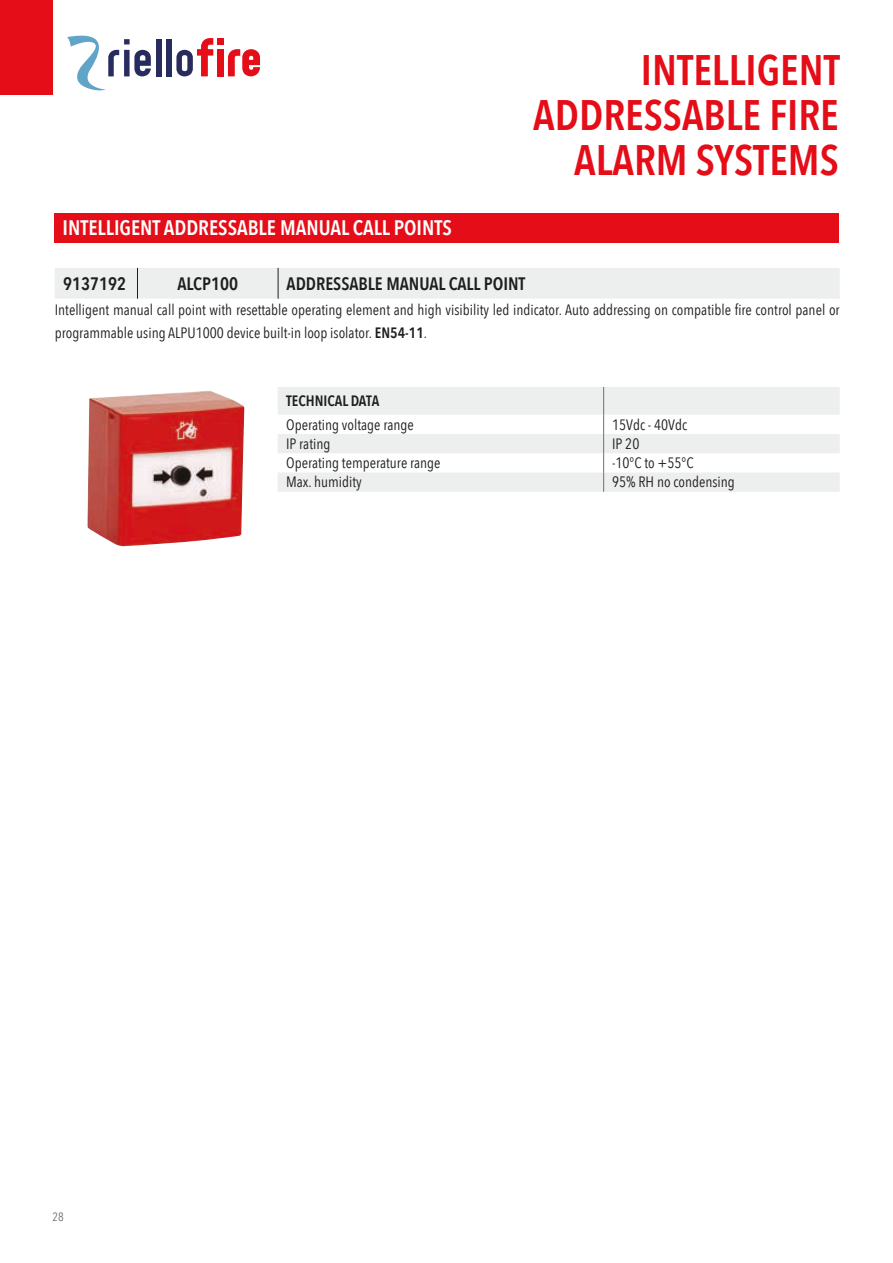
<style>
.page{position:relative;width:893px;height:1263px;background:#fff}
.page>*{position:absolute;margin:0;border:0;box-sizing:border-box;transform-origin:0 0}
.t1{font:600 42.6px/45px "Avenir Next Condensed";color:#e40d18;text-align:right}
.t2{font:600 21px "Avenir Next Condensed";color:#fff}
.t3{font:600 18px "Avenir Next Condensed";color:#1e1e1c}
.t4{font:15px/22.5px "Avenir Next Condensed";color:#1e1e1c}
.t5{font:600 15px "Avenir Next Condensed";color:#1e1e1c}
.t6{font:12px "Avenir Next Condensed";color:#71706f}
.s1{font-weight:600}
</style>
<div class="page">
<div style="left:156px;top:39px;width:5px;height:37px;background:#272b5e"></div>
<div style="left:166px;top:39px;width:6px;height:37px;background:#272b5e"></div>
<svg style="left:67px;top:35px;width:84px;height:56px"></svg>
<div style="left:217px;top:49px;width:7px;height:27px;background:#e40d18"></div>
<div style="left:217px;top:38px;width:7px;height:7px;background:#e40d18"></div>
<svg style="left:176px;top:38px;width:37px;height:38px"></svg>
<svg style="left:228px;top:49px;width:32px;height:27px"></svg>
<div style="left:55px;top:268px;width:785px;height:31px;background:#edeeee"></div>
<hr style="left:137px;top:268px;width:1px;height:31px;background:#1e1e1c">
<hr style="left:278px;top:268px;width:1px;height:31px;background:#1e1e1c">
<svg style="left:278px;top:387px;width:562px;height:105px;fill:#edeeee"></svg>
<svg style="left:603px;top:387px;width:1px;height:105px"></svg>
<div style="left:54px;top:213px;width:785px;height:29px;background:#e40d18"></div>
<img style="left:87px;top:391px;width:157px;height:155px">
<div style="left:0;top:0;width:52px;height:94px;background:#e40d18"></div>
<h2 class="t2" style="left:63px;top:209px;width:391px">INTELLIGENT ADDRESSABLE MANUAL CALL POINTS</h2>
<h1 class="t1" style="left:533px;top:47px;width:308px">INTELLIGENT<br>ADDRESSABLE FIRE<br>ALARM SYSTEMS</h1>
<p class="t3" style="left:63px;top:268px;width:65px">9137192</p>
<p class="t3" style="left:178px;top:268px;width:62px">ALCP100</p>
<p class="t3" style="left:287px;top:268px;width:240px">ADDRESSABLE MANUAL CALL POINT</p>
<p class="t4" style="left:55px;top:298px;width:786px">Intelligent manual call point with resettable operating element and high visibility led indicator. Auto addressing on compatible fire control panel or programmable using ALPU1000 device built-in loop isolator. <span class="s1">EN54-11</span>.</p>
<p class="t5" style="left:286px;top:388px;width:95px">TECHNICAL DATA</p>
<p class="t4" style="left:286px;top:412px;width:129px">Operating voltage range</p>
<p class="t4" style="left:612px;top:412px;width:76px">15Vdc - 40Vdc</p>
<p class="t4" style="left:286px;top:432px;width:46px">IP rating</p>
<p class="t4" style="left:612px;top:432px;width:29px">IP 20</p>
<p class="t4" style="left:286px;top:451px;width:156px">Operating temperature range</p>
<p class="t4" style="left:612px;top:451px;width:83px">-10°C to +55°C</p>
<p class="t4" style="left:286px;top:470px;width:77px">Max. humidity</p>
<p class="t4" style="left:612px;top:470px;width:124px">95% RH no condensing</p>
<p class="t6" style="left:52px;top:1206px;width:13px">28</p>
</div>
